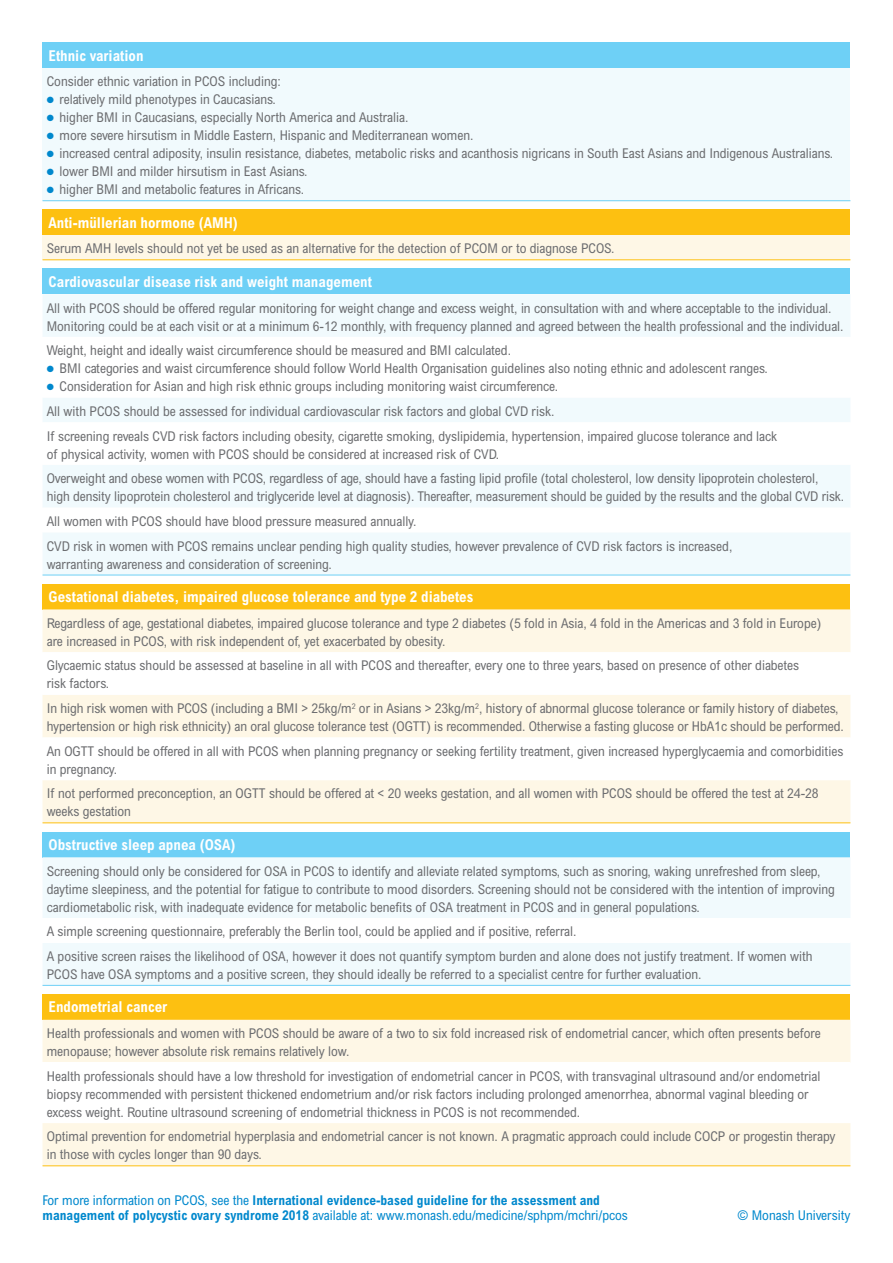
<style>
.page{position:relative;width:893px;height:1263px;background:#fff}
.page>*{position:absolute;margin:0;border:0;box-sizing:border-box;transform-origin:0 0}
.t1{font:700 condensed 15px "Arial MT Std";color:#fff}
.t2{font:condensed 13.5px/18px "Arial MT Std";color:#6c6d70}
.t3{font:700 condensed 13.5px/15px "Arial MT Std";color:#0088cd}
.t4{font:condensed 13.5px "Arial MT Std";color:#0088cd}
.s1{color:#0088cd}
.s2{font-weight:400}
</style>
<div class="page">
<div style="left:43px;top:269px;width:807px;height:25px;background:#6ed0f6"></div>
<div style="left:43px;top:294px;width:807px;height:281px;background:#f1fafd"></div>
<svg style="left:43px;top:337px;width:807px;height:195px"></svg>
<hr style="left:43px;top:575px;width:807px;height:1px;background:#6ed0f6">
<div style="left:43px;top:584px;width:807px;height:25px;background:#fdc011"></div>
<div style="left:43px;top:609px;width:807px;height:213px;background:#fef7e6"></div>
<svg style="left:43px;top:652px;width:807px;height:128px"></svg>
<hr style="left:43px;top:822px;width:807px;height:1px;background:#fdc011">
<div style="left:43px;top:832px;width:807px;height:25px;background:#6ed0f6"></div>
<div style="left:43px;top:857px;width:807px;height:128px;background:#f1fafd"></div>
<div style="left:43px;top:918px;width:807px;height:25px;background:#fff"></div>
<hr style="left:43px;top:985px;width:807px;height:1px;background:#6ed0f6">
<div style="left:43px;top:994px;width:807px;height:26px;background:#fdc011"></div>
<div style="left:43px;top:1020px;width:807px;height:145px;background:#fef7e6"></div>
<div style="left:43px;top:1062px;width:807px;height:61px;background:#fff"></div>
<hr style="left:43px;top:1165px;width:807px;height:1px;background:#fdc011">
<div style="left:43px;top:43px;width:807px;height:25px;background:#6ed0f6"></div>
<div style="left:43px;top:68px;width:807px;height:133px;background:#f1fafd"></div>
<hr style="left:43px;top:200px;width:807px;height:1px;background:#6ed0f6">
<div style="left:43px;top:210px;width:807px;height:25px;background:#fdc011"></div>
<div style="left:43px;top:235px;width:807px;height:25px;background:#fef7e6"></div>
<hr style="left:43px;top:259px;width:807px;height:1px;background:#fdc011">
<p class="t1" style="left:49px;top:47px;width:97px">Ethnic variation</p>
<p class="t2" style="left:47px;top:72px;width:236px">Consider ethnic variation in PCOS including:</p>
<p class="t2" style="left:47px;top:90px;width:231px"><span class="s1">●</span> relatively mild phenotypes in Caucasians.</p>
<p class="t2" style="left:47px;top:108px;width:363px"><span class="s1">●</span> higher BMI in Caucasians, especially North America and Australia.</p>
<p class="t2" style="left:47px;top:126px;width:428px"><span class="s1">●</span> more severe hirsutism in Middle Eastern, Hispanic and Mediterranean women.</p>
<p class="t2" style="left:47px;top:144px;width:788px"><span class="s1">●</span> increased central adiposity, insulin resistance, diabetes, metabolic risks and acanthosis nigricans in South East Asians and Indigenous Australians.</p>
<p class="t2" style="left:47px;top:162px;width:262px"><span class="s1">●</span> lower BMI and milder hirsutism in East Asians.</p>
<p class="t2" style="left:47px;top:180px;width:259px"><span class="s1">●</span> higher BMI and metabolic features in Africans.</p>
<p class="t1" style="left:49px;top:214px;width:191px">Anti-müllerian hormone (AMH)</p>
<p class="t2" style="left:47px;top:239px;width:569px">Serum AMH levels should not yet be used as an alternative for the detection of PCOM or to diagnose PCOS.</p>
<p class="t1" style="left:49px;top:273px;width:325px">Cardiovascular disease risk and weight management</p>
<p class="t2" style="left:47px;top:298px;width:798px">All with PCOS should be offered regular monitoring for weight change and excess weight, in consultation with and where acceptable to the individual.<br>Monitoring could be at each visit or at a minimum 6-12 monthly, with frequency planned and agreed between the health professional and the individual.</p>
<p class="t2" style="left:47px;top:341px;width:466px">Weight, height and ideally waist circumference should be measured and BMI calculated.</p>
<p class="t2" style="left:47px;top:359px;width:722px"><span class="s1">●</span> BMI categories and waist circumference should follow World Health Organisation guidelines also noting ethnic and adolescent ranges.</p>
<p class="t2" style="left:47px;top:374px;width:732px;line-height:24.8px"><span class="s1">●</span> Consideration for Asian and high risk ethnic groups including monitoring waist circumference.<br>All with PCOS should be assessed for individual cardiovascular risk factors and global CVD risk.<br>If screening reveals CVD risk factors including obesity, cigarette smoking, dyslipidemia, hypertension, impaired glucose tolerance and lack</p>
<p class="t2" style="left:47px;top:441px;width:773px;line-height:24.8px">of physical activity, women with PCOS should be considered at increased risk of CVD.<br>Overweight and obese women with PCOS, regardless of age, should have a fasting lipid profile (total cholesterol, low density lipoprotein cholesterol,</p>
<p class="t2" style="left:47px;top:484px;width:799px;line-height:24.8px">high density lipoprotein cholesterol and triglyceride level at diagnosis). Thereafter, measurement should be guided by the results and the global CVD risk.<br>All women with PCOS should have blood pressure measured annually.<br>CVD risk in women with PCOS remains unclear pending high quality studies, however prevalence of CVD risk factors is increased,</p>
<p class="t2" style="left:47px;top:555px;width:286px">warranting awareness and consideration of screening.</p>
<p class="t1" style="left:49px;top:588px;width:426px">Gestational diabetes, impaired glucose tolerance and type 2 diabetes</p>
<p class="t2" style="left:47px;top:614px;width:776px">Regardless of age, gestational diabetes, impaired glucose tolerance and type 2 diabetes (5 fold in Asia, 4 fold in the Americas and 3 fold in Europe) are increased in PCOS, with risk independent of, yet exacerbated by obesity.</p>
<p class="t2" style="left:47px;top:656px;width:754px">Glycaemic status should be assessed at baseline in all with PCOS and thereafter, every one to three years, based on presence of other diabetes risk factors.</p>
<p class="t2" style="left:47px;top:699px;width:799px">In high risk women with PCOS (including a BMI &gt; 25kg/m<sup>2</sup> or in Asians &gt; 23kg/m<sup>2</sup>, history of abnormal glucose tolerance or family history of diabetes, hypertension or high risk ethnicity) an oral glucose tolerance test (OGTT) is recommended. Otherwise a fasting glucose or HbA1c should be performed.</p>
<p class="t2" style="left:47px;top:742px;width:798px">An OGTT should be offered in all with PCOS when planning pregnancy or seeking fertility treatment, given increased hyperglycaemia and comorbidities in pregnancy.</p>
<p class="t2" style="left:47px;top:784px;width:773px">If not performed preconception, an OGTT should be offered at &lt; 20 weeks gestation, and all women with PCOS should be offered the test at 24-28 weeks gestation</p>
<p class="t1" style="left:49px;top:836px;width:189px">Obstructive sleep apnea (OSA)</p>
<p class="t2" style="left:47px;top:861px;width:790px">Screening should only be considered for OSA in PCOS to identify and alleviate related symptoms, such as snoring, waking unrefreshed from sleep, daytime sleepiness, and the potential for fatigue to contribute to mood disorders. Screening should not be considered with the intention of improving cardiometabolic risk, with inadequate evidence for metabolic benefits of OSA treatment in PCOS and in general populations.</p>
<p class="t2" style="left:47px;top:919px;width:767px;line-height:24.8px">A simple screening questionnaire, preferably the Berlin tool, could be applied and if positive, referral.<br>A positive screen raises the likelihood of OSA, however it does not quantify symptom burden and alone does not justify treatment. If women with</p>
<p class="t2" style="left:47px;top:965px;width:656px">PCOS have OSA symptoms and a positive screen, they should ideally be referred to a specialist centre for further evaluation.</p>
<p class="t1" style="left:49px;top:998px;width:120px">Endometrial cancer</p>
<p class="t2" style="left:47px;top:1024px;width:775px">Health professionals and women with PCOS should be aware of a two to six fold increased risk of endometrial cancer, which often presents before menopause; however absolute risk remains relatively low.</p>
<p class="t2" style="left:47px;top:1067px;width:775px">Health professionals should have a low threshold for investigation of endometrial cancer in PCOS, with transvaginal ultrasound and/or endometrial biopsy recommended with persistent thickened endometrium and/or risk factors including prolonged amenorrhea, abnormal vaginal bleeding or excess weight. Routine ultrasound screening of endometrial thickness in PCOS is not recommended.</p>
<p class="t2" style="left:47px;top:1127px;width:790px">Optimal prevention for endometrial hyperplasia and endometrial cancer is not known. A pragmatic approach could include COCP or progestin therapy in those with cycles longer than 90 days.</p>
<p class="t3" style="left:43px;top:1193px;width:587px"><span class="s2">For more information on PCOS, see the</span> International evidence-based guideline for the assessment and management of polycystic ovary syndrome 2018 <span class="s2">available at: www.monash.edu/medicine/sphpm/mchri/pcos</span></p>
<p class="t4" style="left:738px;top:1207px;width:114px">© Monash University</p>
</div>
